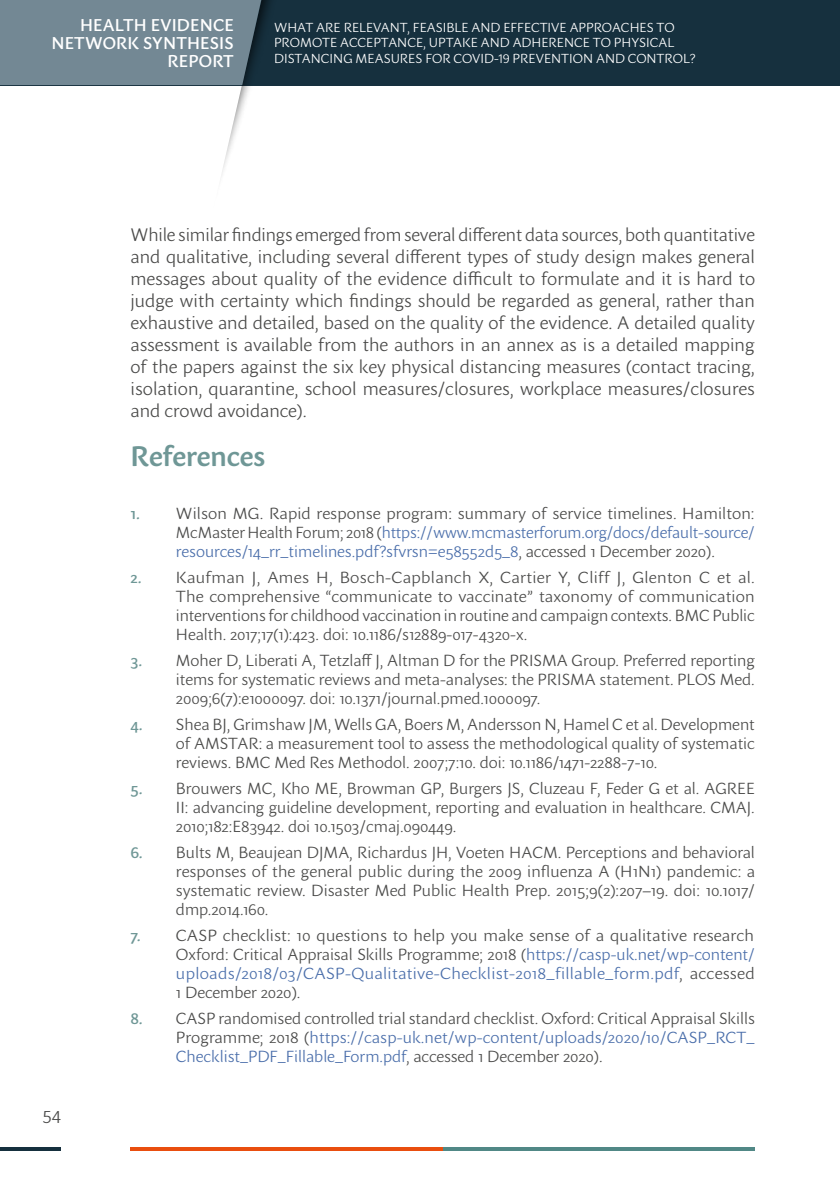
<style>
.page{position:relative;width:840px;height:1191px;background:#fff}
.page>*{position:absolute;margin:0;border:0;box-sizing:border-box;transform-origin:0 0}
.t1{font:600 28px "Sharik Sans";letter-spacing:-.005em;color:#6f9796}
.t2{font:300 18px/22px "Sharik Sans";color:#4a4a49;text-align:justify}
.t3{font:500 17px/18px "Sharik Sans";letter-spacing:.01em;color:#fff;text-align:right}
.t4{font:300 16px/19px "Sharik Sans";color:#4a4a49;text-align:justify}
.t5{font:300 13px/15.6px "Sharik Sans";color:#fff}
.s1{font-weight:500;color:#6f9796}
.s2{color:#4a6eaa}
</style>
<div class="page">
<div style="left:0;top:0;width:838px;height:85px;background:#16303e"></div>
<hr style="left:442px;top:1147px;width:312px;height:4px;background:#518886">
<hr style="left:130px;top:1147px;width:312px;height:4px;background:#e94e0f">
<div style="left:213px;top:0;width:157px;height:227px;background:#000;opacity:.75"></div>
<svg style="left:0;top:0;width:365px;height:227px"></svg>
<hr style="left:0;top:1147px;width:61px;height:4px;background:#16303e">
<p class="t3" style="left:51px;top:16px;width:184px">HEALTH EVIDENCE<br>NETWORK SYNTHESIS<br>REPORT</p>
<p class="t5" style="left:274px;top:19px;width:422px">WHAT ARE RELEVANT, FEASIBLE AND EFFECTIVE APPROACHES TO<br>PROMOTE ACCEPTANCE, UPTAKE AND ADHERENCE TO PHYSICAL<br>DISTANCING MEASURES FOR COVID-19 PREVENTION AND CONTROL?</p>
<p class="t2" style="left:130px;top:223px;width:625px">While similar findings emerged from several different data sources, both quantitative and qualitative, including several different types of study design makes general messages about quality of the evidence difficult to formulate and it is hard to judge with certainty which findings should be regarded as general, rather than exhaustive and detailed, based on the quality of the evidence. A detailed quality assessment is available from the authors in an annex as is a detailed mapping of the papers against the six key physical distancing measures (contact tracing, isolation, quarantine, school measures/closures, workplace measures/closures and crowd avoidance).</p>
<h1 class="t1" style="left:130px;top:436px;width:136px">References</h1>
<p class="t2" style="left:43px;top:1102px;width:20px">54</p>
<p class="t4" style="left:176px;top:503px;width:580px;text-indent:-45px"><span class="s1">1.</span> Wilson MG. Rapid response program: summary of service timelines. Hamilton:<br>McMaster Health Forum; 2018 (<span class="s2">https://www.mcmasterforum.org/docs/default-source/ resources/14_rr_timelines.pdf?sfvrsn=e58552d5_8</span>, accessed 1 December 2020).</p>
<p class="t4" style="left:176px;top:567px;width:580px;text-indent:-45px"><span class="s1">2.</span> Kaufman J, Ames H, Bosch-Capblanch X, Cartier Y, Cliff J, Glenton C et al.<br>The comprehensive “communicate to vaccinate” taxonomy of communication interventions for childhood vaccination in routine and campaign contexts. BMC Public Health. 2017;17(1):423. doi: 10.1186/s12889-017-4320-x.</p>
<p class="t4" style="left:176px;top:650px;width:580px;text-indent:-45px"><span class="s1">3.</span> Moher D, Liberati A, Tetzlaff J, Altman D for the PRISMA Group. Preferred reporting items for systematic reviews and meta-analyses: the PRISMA statement. PLOS Med.<br>2009;6(7):e1000097. doi: 10.1371/journal.pmed.1000097.</p>
<p class="t4" style="left:176px;top:714px;width:580px;text-indent:-45px"><span class="s1">4.</span> Shea BJ, Grimshaw JM, Wells GA, Boers M, Andersson N, Hamel C et al. Development of AMSTAR: a measurement tool to assess the methodological quality of systematic reviews. BMC Med Res Methodol. 2007;7:10. doi: 10.1186/1471-2288-7-10.</p>
<p class="t4" style="left:176px;top:778px;width:580px;text-indent:-45px"><span class="s1">5.</span> Brouwers MC, Kho ME, Browman GP, Burgers JS, Cluzeau F, Feder G et al. AGREE II: advancing guideline development, reporting and evaluation in healthcare. CMAJ.<br>2010;182:E83942. doi 10.1503/cmaj.090449.</p>
<p class="t4" style="left:176px;top:842px;width:580px;text-indent:-45px"><span class="s1">6.</span> Bults M, Beaujean DJMA, Richardus JH, Voeten HACM. Perceptions and behavioral responses of the general public during the 2009 influenza A (H1N1) pandemic: a systematic review. Disaster Med Public Health Prep. 2015;9(2):207–19. doi: 10.1017/ dmp.2014.160.</p>
<p class="t4" style="left:176px;top:925px;width:580px;text-indent:-45px"><span class="s1">7.</span> CASP checklist: 10 questions to help you make sense of a qualitative research Oxford: Critical Appraisal Skills Programme; 2018 (<span class="s2">https://casp-uk.net/wp-content/ uploads/2018/03/CASP-Qualitative-Checklist-2018_fillable_form.pdf</span>, accessed 1 December 2020).</p>
<p class="t4" style="left:176px;top:1009px;width:580px;text-indent:-45px"><span class="s1">8.</span> CASP randomised controlled trial standard checklist. Oxford: Critical Appraisal Skills Programme; 2018 (<span class="s2">https://casp-uk.net/wp-content/uploads/2020/10/CASP_RCT_ Checklist_PDF_Fillable_Form.pdf</span>, accessed 1 December 2020).</p>
</div>
